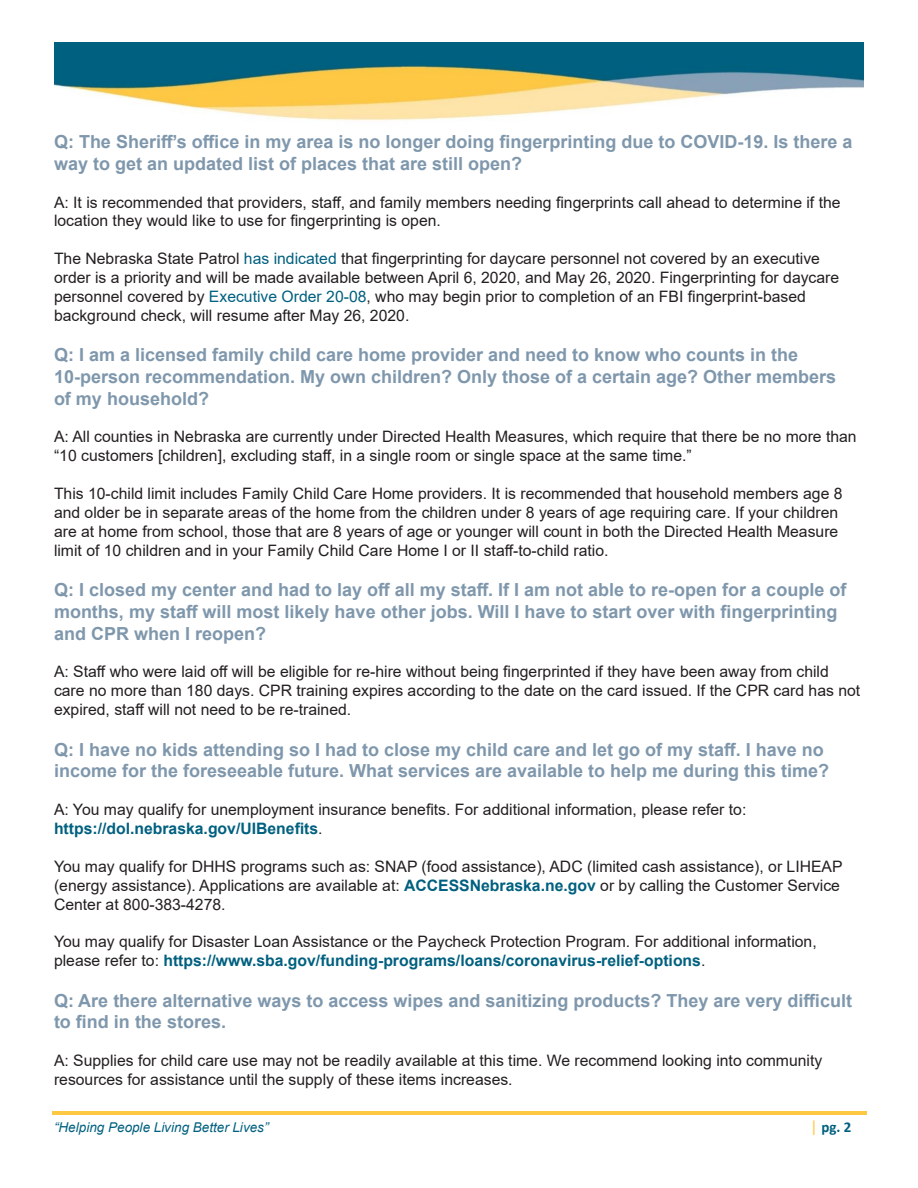
<style>
.page{position:relative;width:918px;height:1188px;background:#fff}
.page>*{position:absolute;margin:0;border:0;box-sizing:border-box;transform-origin:0 0}
.t1{font:700 18px/21.6px "Arial";color:#7f97ac}
.t2{font:15.75px/18.9px "Arial";color:#231f20}
.t3{font:700 15.75px "Arial";color:#00607f}
.t4{font:700 15px "Calibri";color:#00607f}
.t5{font:italic 13.5px "Arial";letter-spacing:.005em;color:#00607f}
.s1{color:#00607f}
.s2{font-weight:400;color:#231f20}
.s3{font-weight:700;color:#00607f}
.s4{font-weight:400;font-size:16.5px;color:#ffc843}
</style>
<div class="page">
<hr style="left:52px;top:1111px;width:814px;height:4px;background:#ffc843">
<img style="left:54px;top:43px;width:810px;height:78px">
<p class="t1" style="left:54px;top:131px;width:800px">Q: The Sheriff’s office in my area is no longer doing fingerprinting due to COVID-19. Is there a way to get an updated list of places that are still open?</p>
<p class="t2" style="left:54px;top:192px;width:788px">A: It is recommended that providers, staff, and family members needing fingerprints call ahead to determine if the location they would like to use for fingerprinting is open.</p>
<p class="t2" style="left:54px;top:249px;width:787px">The Nebraska State Patrol <span class="s1">has indicated</span> that fingerprinting for daycare personnel not covered by an executive order is a priority and will be made available between April 6, 2020, and May 26, 2020. Fingerprinting for daycare personnel covered by <span class="s1">Executive Order 20-08</span>, who may begin prior to completion of an FBI fingerprint-based background check, will resume after May 26, 2020.</p>
<p class="t1" style="left:54px;top:344px;width:784px">Q: I am a licensed family child care home provider and need to know who counts in the<br>10-person recommendation. My own children? Only those of a certain age? Other members</p>
<p class="t1" style="left:54px;top:388px;width:157px">of my household?</p>
<p class="t2" style="left:54px;top:427px;width:804px">A: All counties in Nebraska are currently under Directed Health Measures, which require that there be no more than “10 customers [children], excluding staff, in a single room or single space at the same time.”</p>
<p class="t2" style="left:54px;top:484px;width:790px">This 10-child limit includes Family Child Care Home providers. It is recommended that household members age 8 and older be in separate areas of the home from the children under 8 years of age requiring care. If your children are at home from school, those that are 8 years of age or younger will count in both the Directed Health Measure limit of 10 children and in your Family Child Care Home I or II staff-to-child ratio.</p>
<p class="t1" style="left:54px;top:579px;width:794px">Q: I closed my center and had to lay off all my staff. If I am not able to re-open for a couple of months, my staff will most likely have other jobs. Will I have to start over with fingerprinting and CPR when I reopen?</p>
<p class="t2" style="left:54px;top:662px;width:808px">A: Staff who were laid off will be eligible for re-hire without being fingerprinted if they have been away from child care no more than 180 days. CPR training expires according to the date on the card issued. If the CPR card has not expired, staff will not need to be re-trained.</p>
<p class="t1" style="left:54px;top:739px;width:777px">Q: I have no kids attending so I had to close my child care and let go of my staff. I have no income for the foreseeable future. What services are available to help me during this time?</p>
<p class="t2" style="left:54px;top:800px;width:694px">A: You may qualify for unemployment insurance benefits. For additional information, please refer to:</p>
<p class="t3" style="left:54px;top:817px;width:270px">https://dol.nebraska.gov/UIBenefits<span class="s2">.</span></p>
<p class="t2" style="left:54px;top:857px;width:790px">You may qualify for DHHS programs such as: SNAP (food assistance), ADC (limited cash assistance), or LIHEAP (energy assistance). Applications are available at: <span class="s3">ACCESSNebraska.ne.gov</span> or by calling the Customer Service<br>Center at 800-383-4278.</p>
<p class="t2" style="left:54px;top:932px;width:764px">You may qualify for Disaster Loan Assistance or the Paycheck Protection Program. For additional information, please refer to: <span class="s3">https://www.sba.gov/funding-programs/loans/coronavirus-relief-options</span>.</p>
<p class="t1" style="left:54px;top:990px;width:800px">Q: Are there alternative ways to access wipes and sanitizing products? They are very difficult to find in the stores.</p>
<p class="t2" style="left:54px;top:1051px;width:770px">A: Supplies for child care use may not be readily available at this time. We recommend looking into community resources for assistance until the supply of these items increases.</p>
<p class="t5" style="left:54px;top:1118px;width:216px">“Helping People Living Better Lives”</p>
<p class="t4" style="left:810px;top:1116px;width:43px"><span class="s4">|</span> pg. 2</p>
</div>
